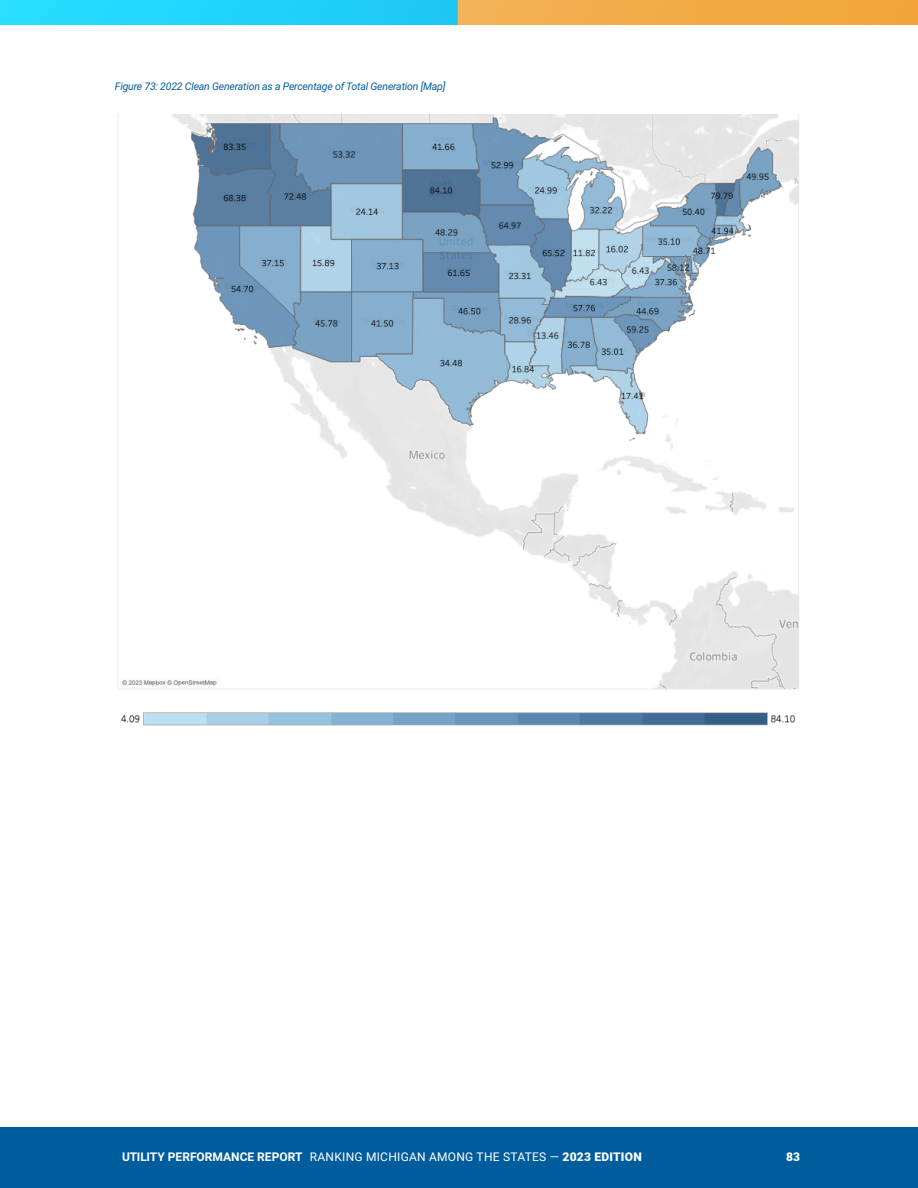
<style>
.page{position:relative;width:918px;height:1188px;background:#fff}
.page>*{position:absolute;margin:0;border:0;box-sizing:border-box;transform-origin:0 0}
.t1{font:12px "Roboto";letter-spacing:.02em;color:#fff}
.t2{font:900 12px "Roboto";color:#fff}
.Figure{font:italic 10.5px "Roboto";letter-spacing:-.02em;color:#005d9d}
.s1{font-weight:700}
.s2{font-weight:900}
</style>
<div class="page">
<div style="left:0;top:1128px;width:918px;height:60px;background:#005d9d"></div>
<img style="left:0;top:0;width:918px;height:25px">
<img style="left:118px;top:114px;width:681px;height:612px">
<p class="Figure" style="left:115px;top:79px;width:332px">Figure 73: 2022 Clean Generation as a Percentage of Total Generation [Map]</p>
<p class="t1" style="left:122px;top:1149px;width:521px"><span class="s1">UTILITY PERFORMANCE REPORT</span> RANKING MICHIGAN AMONG THE STATES — <span class="s2">2023 EDITION</span></p>
<p class="t2" style="left:786px;top:1149px;width:15px">83</p>
</div>
